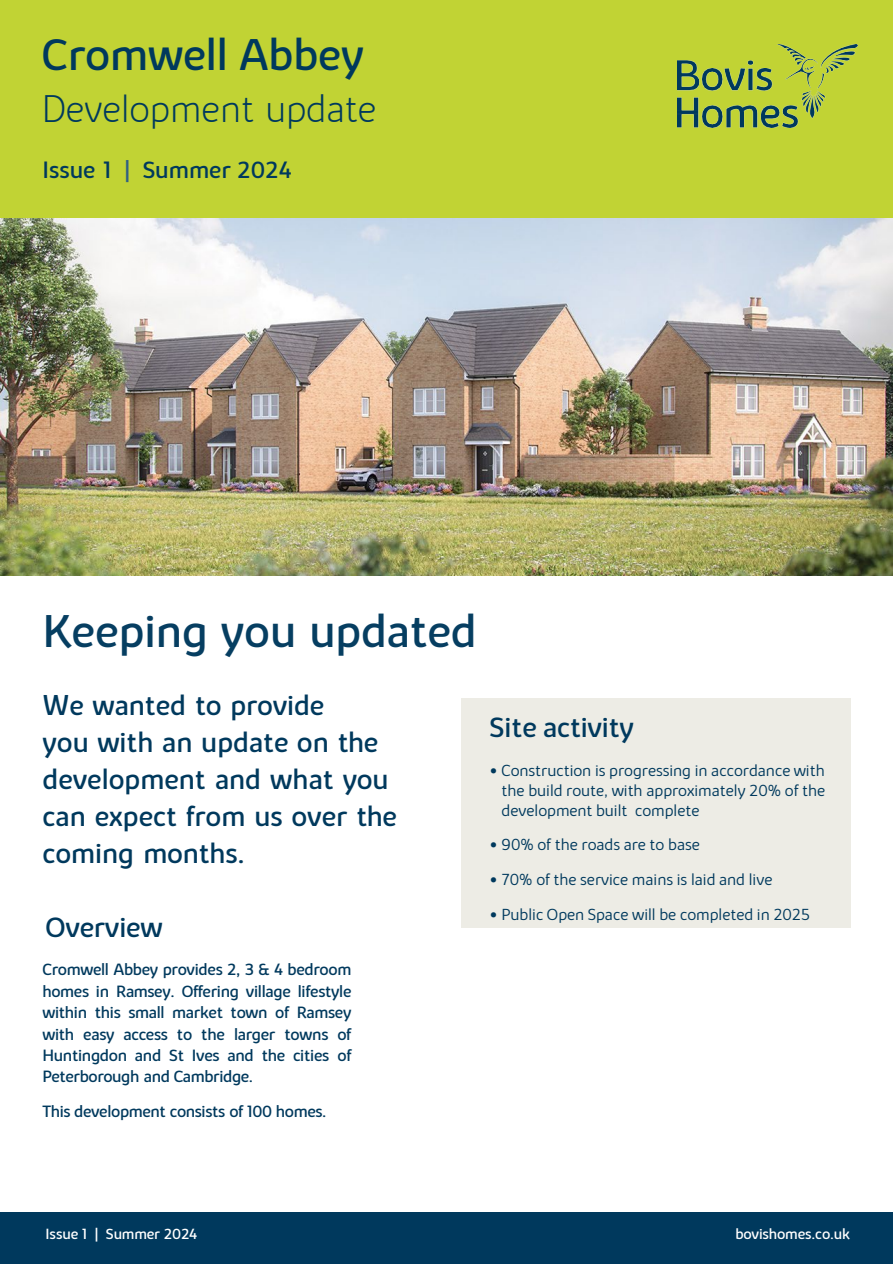
<style>
.page{position:relative;width:893px;height:1264px;background:#fff}
.page>*{position:absolute;margin:0;border:0;box-sizing:border-box;transform-origin:0 0}
.t1{font:46.5px "Bovis Sans";color:#063e61}
.t2{font:45px "Bovis Sans";letter-spacing:-.005em;color:#00395d}
.t3{font:200 39px "Bovis Sans";color:#00395d}
.t4{font:28.5px/36.8px "Bovis Sans";letter-spacing:-.005em;color:#00395d}
.t5{font:24px "Bovis Sans";color:#00395d}
.t6{font:16.5px/21.5px "Bovis Sans";letter-spacing:-.025em;color:#00395d;text-align:justify}
.t7{font:300 16.5px/19.8px "Bovis Sans";color:#00395d;text-align:justify}
.Slide{font:15px "Bovis Sans";letter-spacing:-.01em;color:#fff}
.s1{color:#316182}
.s2{font-family:"Calibri";font-weight:400}
</style>
<div class="page">
<div style="left:0;top:0;width:892px;height:218px;background:#c1d334"></div>
<div style="left:0;top:1212px;width:892px;height:51px;background:#00395d"></div>
<img style="left:677px;top:45px;width:180px;height:83px">
<div style="left:461px;top:697px;width:389px;height:230px;background:#edece5"></div>
<img style="left:0;top:218px;width:892px;height:357px">
<h1 class="t2" style="left:42px;top:28px;width:323px">Cromwell Abbey</h1>
<p class="t3" style="left:42px;top:87px;width:336px">Development update</p>
<p class="t5" style="left:43px;top:156px;width:251px">Issue 1 <span class="s1">|</span> Summer 2024</p>
<p class="t1" style="left:42px;top:602px;width:435px">Keeping you updated</p>
<h3 class="t4" style="left:42px;top:686px;width:356px">We wanted to provide<br>you with an update on the development and what you can expect from us over the coming months.</h3>
<p class="t4" style="left:46px;top:908px;width:119px">Overview</p>
<p class="t6" style="left:42px;top:958px;width:310px">Cromwell Abbey provides 2, 3 &amp; 4 bedroom homes in Ramsey. Offering village lifestyle within this small market town of Ramsey with easy access to the larger towns of Huntingdon and St Ives and the cities of Peterborough and Cambridge.</p>
<p class="t6" style="left:42px;top:1100px;width:285px">This development consists of 100 homes.</p>
<p class="t4" style="left:489px;top:708px;width:146px">Site activity</p>
<p class="t7" style="left:501px;top:760px;width:325px;text-indent:-12px"><span class="s2">•</span> Construction is progressing in accordance with the build route, with approximately 20% of the development built complete</p>
<p class="t7" style="left:489px;top:834px;width:212px"><span class="s2">•</span> 90% of the roads are to base</p>
<p class="t7" style="left:489px;top:869px;width:284px"><span class="s2">•</span> 70% of the service mains is laid and live</p>
<p class="t7" style="left:489px;top:904px;width:322px"><span class="s2">•</span> Public Open Space will be completed in 2025</p>
<p class="Slide" style="left:45px;top:1224px;width:153px">Issue 1 | Summer 2024</p>
<p class="Slide" style="left:735px;top:1224px;width:116px">bovishomes.co.uk</p>
</div>
